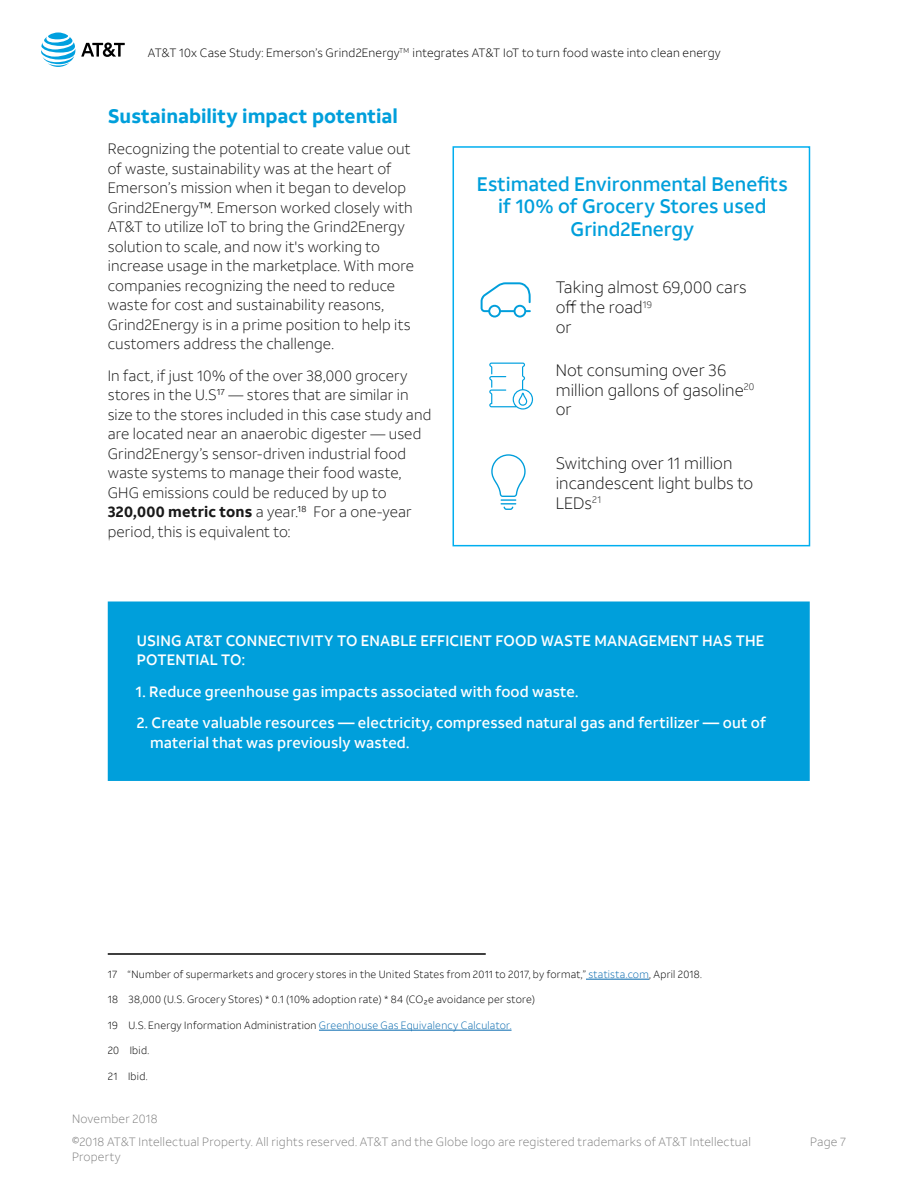
<style>
.page{position:relative;width:918px;height:1188px;background:#fff}
.page>*{position:absolute;margin:0;border:0;box-sizing:border-box;transform-origin:0 0}
.t1{font:500 19.5px/22.5px "ATT Aleck Sans";color:#009fdb;text-align:center}
.t2{font:700 19.5px "ATT Aleck Sans";color:#009fdb}
.t3{font:300 16.5px/19.8px "ATT Aleck Sans";letter-spacing:.005em;color:#191919}
.t4{font:300 15px/19.5px "ATT Aleck Sans";letter-spacing:.01em;color:#191919}
.t5{font:500 15px/19.5px "ATT Aleck Sans";letter-spacing:.01em;color:#fff}
.t6{font:500 15px/19.5px "ATT Aleck Sans";letter-spacing:.015em;color:#fff}
.t7{font:300 12px "ATT Aleck Sans";letter-spacing:.02em;color:#808080}
.t8{font:300 12px "ATT Aleck Sans";letter-spacing:.015em;color:#000}
.t9{font:300 10.5px "ATT Aleck Sans";letter-spacing:.025em;color:#000}
.s1{font-weight:700}
.s2{font-size:16.5px}
.s3{color:#0568ae}
</style>
<div class="page">
<svg style="left:81px;top:43px;width:44px;height:14px"></svg>
<svg style="left:41px;top:33px;width:34px;height:34px"></svg>
<hr style="left:108px;top:953px;width:378px;height:2px;background:#000">
<hr style="left:586px;top:979px;width:63px;height:1px;background:#0568ae">
<hr style="left:319px;top:1030px;width:193px;height:1px;background:#0568ae">
<div style="left:109px;top:602px;width:700px;height:178px;background:#009fdb"></div>
<div style="left:108px;top:602px;width:702px;height:179px;border:2px solid #009fdb"></div>
<svg style="left:489px;top:363px;width:44px;height:47px"></svg>
<svg style="left:491px;top:454px;width:35px;height:56px"></svg>
<svg style="left:481px;top:282px;width:50px;height:36px"></svg>
<div style="left:453px;top:146px;width:357px;height:400px;border:2px solid #00aeef"></div>
<p class="t8" style="left:148px;top:45px;width:574px">AT&amp;T 10x Case Study: Emerson’s Grind2Energy<sup>TM</sup> integrates AT&amp;T IoT to turn food waste into clean energy</p>
<h1 class="t2" style="left:108px;top:103px;width:292px">Sustainability impact potential</h1>
<p class="t4" style="left:108px;top:139px;width:308px">Recognizing the potential to create value out of waste, sustainability was at the heart of Emerson’s mission when it began to develop Grind2Energy™. Emerson worked closely with AT&amp;T to utilize IoT to bring the Grind2Energy solution to scale, and now it's working to increase usage in the marketplace. With more companies recognizing the need to reduce waste for cost and sustainability reasons, Grind2Energy is in a prime position to help its customers address the challenge.</p>
<p class="t4" style="left:108px;top:366px;width:325px">In fact, if just 10% of the over 38,000 grocery stores in the U.S<sup>17</sup> — stores that are similar in size to the stores included in this case study and are located near an anaerobic digester — used Grind2Energy’s sensor-driven industrial food waste systems to manage their food waste, GHG emissions could be reduced by up to <span class="s1">320,000 metric tons</span> a year.<sup>18</sup> For a one-year period, this is equivalent to:</p>
<h1 class="t1" style="left:477px;top:173px;width:312px">Estimated Environmental Benefits if 10% of Grocery Stores used<br>Grind2Energy</h1>
<p class="t3" style="left:556px;top:277px;width:192px">Taking almost 69,000 cars off the road<sup>19<br></sup>or</p>
<p class="t3" style="left:556px;top:360px;width:200px">Not consuming over 36 million gallons of gasoline<sup>20 </sup>or</p>
<p class="t3" style="left:556px;top:454px;width:199px">Switching over 11 million incandescent light bulbs to<br>LEDs<sup>21</sup></p>
<p class="t6" style="left:137px;top:631px;width:629px">USING AT&amp;T CONNECTIVITY TO ENABLE EFFICIENT FOOD WASTE MANAGEMENT HAS THE<br>POTENTIAL TO:</p>
<p class="t5" style="left:136px;top:682px;width:444px">1. Reduce greenhouse gas impacts associated with food waste.</p>
<p class="t5" style="left:150px;top:713px;width:617px;text-indent:-13px">2. Create valuable resources <span class="s2">—</span> electricity, compressed natural gas and fertilizer <span class="s2">—</span> out of material that was previously wasted.</p>
<p class="t9" style="left:108px;top:968px;width:596px">17 “Number of supermarkets and grocery stores in the United States from 2011 to 2017, by format,” <span class="s3">statista.com</span>, April 2018.</p>
<p class="t9" style="left:108px;top:993px;width:429px">18 38,000 (U.S. Grocery Stores) * 0.1 (10% adoption rate) * 84 (CO₂e avoidance per store)</p>
<p class="t9" style="left:108px;top:1019px;width:405px">19 U.S. Energy Information Administration <span class="s3">Greenhouse Gas Equivalency Calculator.</span></p>
<p class="t9" style="left:108px;top:1044px;width:43px">20 Ibid.</p>
<p class="t9" style="left:108px;top:1070px;width:41px">21 Ibid.</p>
<p class="t7" style="left:72px;top:1112px;width:87px">November 2018</p>
<p class="t7" style="left:72px;top:1135px;width:680px">©2018 AT&amp;T Intellectual Property. All rights reserved. AT&amp;T and the Globe logo are registered trademarks of AT&amp;T Intellectual</p>
<p class="t7" style="left:810px;top:1135px;width:37px">Page 7</p>
<p class="t7" style="left:72px;top:1149px;width:50px">Property</p>
</div>
